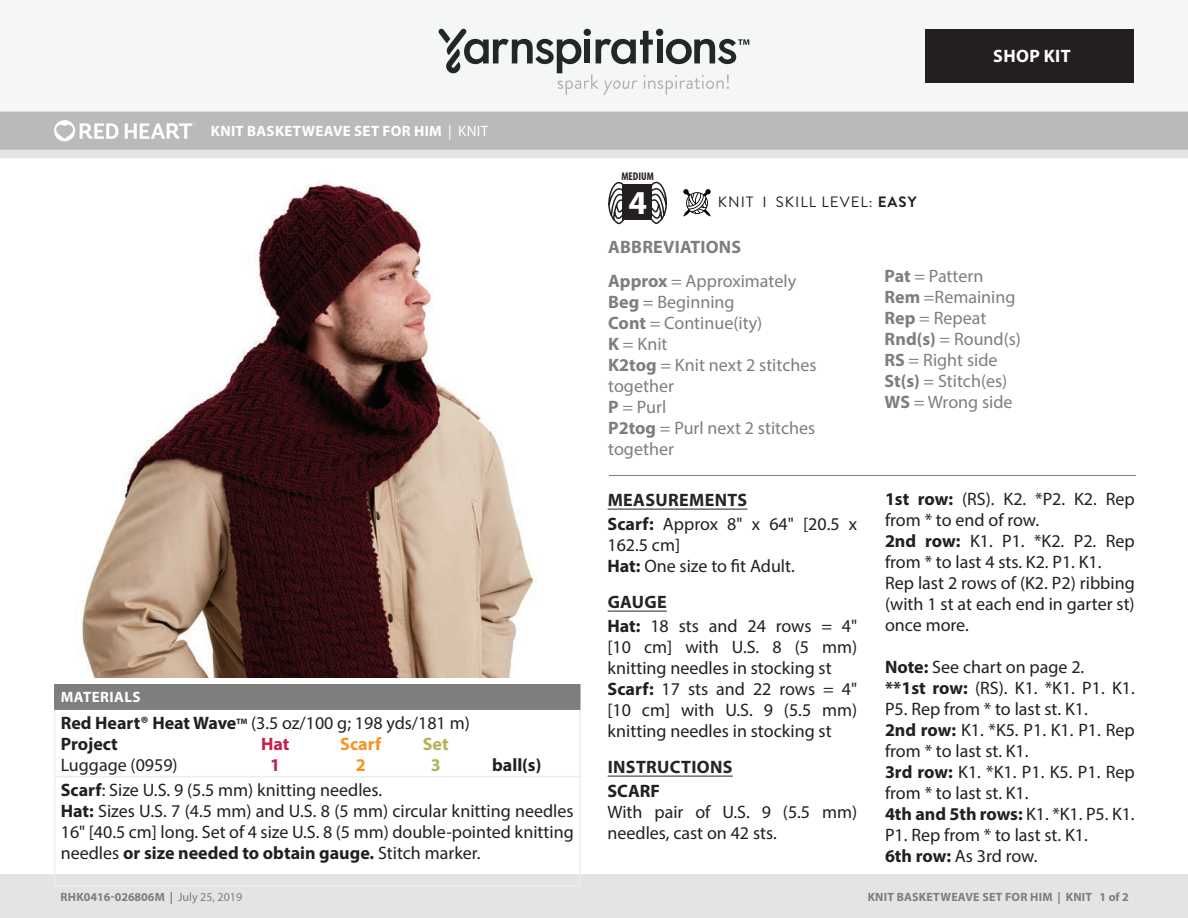
<style>
.page{position:relative;width:1188px;height:918px;background:#fff}
.page>*{position:absolute;margin:0;border:0;box-sizing:border-box;transform-origin:0 0}
.t1{font:700 33.6px "Myriad Pro";color:#fff}
.t2{font:18px/21px "Myriad Pro";color:#231f20}
.t3{font:18px/21px "Myriad Pro";color:#7e7e7d}
.t4{font:700 18px "Myriad Pro";color:#231f20}
.t5{font:700 18px/33.8px "Myriad Pro";letter-spacing:.01em;color:#7e7e7d}
.t6{font:700 18px "Myriad Pro";letter-spacing:.02em;color:#222628}
.t7{font:700 18px "Myriad Pro";letter-spacing:.02em;color:#fff}
.t8{font:700 18px "Myriad Pro";letter-spacing:.005em;color:#f79420}
.t9{font:700 18px "Myriad Pro";color:#c41e49}
.t10{font:700 18px "Myriad Pro";color:#b2b258}
.t11{font:700 15px "Myriad Pro";letter-spacing:.02em;color:#fff}
.t12{font:15px "Brandon Grotesque";letter-spacing:.07em;color:#231f20}
.t13{font:700 12px "Myriad Pro";letter-spacing:.02em;color:#7e7e7d}
.t14{font:700 12px "Myriad Pro";color:#7e7e7d}
.t15{font:700 condensed 11.25px "Myriad Pro";color:#231f20}
.t16{font:700 7.8px "Myriad Pro";color:#231f20}
.s1{font-weight:400}
.s2{font-weight:700}
.s3{font-weight:700;color:#222628}
</style>
<div class="page">
<div style="left:0;top:150px;width:1188px;height:8px;background:#e4e4e4"></div>
<div style="left:0;top:112px;width:1188px;height:38px;background:#bababa"></div>
<div style="left:0;top:0;width:1188px;height:112px;background:#f4f6f7"></div>
<svg style="left:438px;top:29px;width:311px;height:66px"></svg>
<svg style="left:54px;top:120px;width:64px;height:21px"></svg>
<svg style="left:125px;top:122px;width:70px;height:17px"></svg>
<div style="left:0;top:875px;width:1188px;height:43px;background:#e4e4e4"></div>
<div style="left:926px;top:29px;width:208px;height:54px;background:#231f20"></div>
<div style="left:55px;top:685px;width:525px;height:24px;background:#7e7e7d"></div>
<hr style="left:54px;top:710px;width:2px;height:66px;background:#ebeeef">
<hr style="left:579px;top:710px;width:1px;height:66px;background:#ebeeef">
<hr style="left:54px;top:777px;width:2px;height:108px;background:#ebeeef">
<hr style="left:579px;top:777px;width:1px;height:108px;background:#ebeeef">
<hr style="left:54px;top:776px;width:526px;height:1px;background:#ebeeef">
<hr style="left:54px;top:885px;width:526px;height:2px;background:#ebeeef">
<hr style="left:54px;top:684px;width:526px;height:2px;background:#7e7e7d">
<hr style="left:54px;top:686px;width:2px;height:22px;background:#7e7e7d">
<hr style="left:54px;top:708px;width:526px;height:2px;background:#7e7e7d">
<img style="left:82px;top:180px;width:454px;height:498px">
<hr style="left:608px;top:509px;width:139px;height:1px;background:#222628">
<hr style="left:608px;top:611px;width:59px;height:1px;background:#222628">
<hr style="left:608px;top:776px;width:125px;height:1px;background:#222628">
<svg style="left:683px;top:189px;width:28px;height:28px"></svg>
<svg style="left:608px;top:181px;width:18px;height:43px"></svg>
<svg style="left:649px;top:181px;width:18px;height:43px"></svg>
<div style="left:622px;top:185px;width:30px;height:35px;background:#231f20"></div>
<hr style="left:609px;top:475px;width:527px;height:1px;background:#7e7e7d">
<p class="t11" style="left:211px;top:121px;width:279px">KNIT BASKETWEAVE SET FOR HIM <span class="s1">| KNIT</span></p>
<p class="t11" style="left:61px;top:687px;width:81px">MATERIALS</p>
<p class="t4" style="left:61px;top:711px;width:177px">Red Heart® Heat Wave</p>
<p class="t16" style="left:236px;top:716px;width:12px">TM</p>
<p class="t2" style="left:251px;top:712px;width:220px">(3.5 oz/100 g; 198 yds/181 m)</p>
<p class="t4" style="left:61px;top:732px;width:59px">Project</p>
<p class="t9" style="left:261px;top:732px;width:30px">Hat</p>
<p class="t8" style="left:340px;top:732px;width:43px">Scarf</p>
<p class="t10" style="left:423px;top:732px;width:27px">Set</p>
<p class="t2" style="left:61px;top:754px;width:118px">Luggage (0959)</p>
<p class="t9" style="left:270px;top:753px;width:11px">1</p>
<p class="t8" style="left:356px;top:753px;width:11px">2</p>
<p class="t10" style="left:431px;top:753px;width:11px">3</p>
<p class="t4" style="left:492px;top:753px;width:51px">ball(s)</p>
<p class="t2" style="left:61px;top:779px;width:515px"><span class="s2">Scarf</span>: Size U.S. 9 (5.5 mm) knitting needles.<br><span class="s2">Hat:</span> Sizes U.S. 7 (4.5 mm) and U.S. 8 (5 mm) circular knitting needles 16" [40.5 cm] long. Set of 4 size U.S. 8 (5 mm) double-pointed knitting needles <span class="s2">or size needed to obtain gauge.</span> Stitch marker.</p>
<p class="t7" style="left:993px;top:45px;width:79px">SHOP KIT</p>
<p class="t15" style="left:621px;top:169px;width:34px">MEDIUM</p>
<h1 class="t1" style="left:629px;top:180px;width:20px">4</h1>
<p class="t5" style="left:608px;top:230px;width:189px">ABBREVIATIONS<br>Approx <span class="s1">= Approximately</span></p>
<p class="t3" style="left:608px;top:291px;width:210px"><span class="s2">Beg</span> = Beginning<br><span class="s2">Cont</span> = Continue(ity)<br><span class="s2">K</span> = Knit<br><span class="s2">K2tog</span> = Knit next 2 stitches together<br><span class="s2">P</span> = Purl<br><span class="s2">P2tog</span> = Purl next 2 stitches together</p>
<p class="t12" style="left:718px;top:192px;width:200px">KNIT I SKILL LEVEL: <span class="s2">EASY</span></p>
<p class="t3" style="left:885px;top:265px;width:138px"><span class="s2">Pat</span> = Pattern<br><span class="s2">Rem</span> =Remaining<br><span class="s2">Rep</span> = Repeat<br><span class="s2">Rnd(s)</span> = Round(s)<br><span class="s2">RS</span> = Right side<br><span class="s2">St(s)</span> = Stitch(es)<br><span class="s2">WS</span> = Wrong side</p>
<p class="t2" style="left:607px;top:488px;width:251px;line-height:24px"><span class="s3">MEASUREMENTS<br></span><span class="s2">Scarf:</span> Approx 8" x 64" [20.5 x</p>
<p class="t2" style="left:607px;top:534px;width:189px">162.5 cm]<br><span class="s2">Hat:</span> One size to t Adult.</p>
<p class="t2" style="left:607px;top:590px;width:251px;line-height:24px"><span class="s3">GAUGE<br></span><span class="s2">Hat:</span> 18 sts and 24 rows = 4"</p>
<p class="t2" style="left:607px;top:636px;width:251px">[10 cm] with U.S. 8 (5 mm) knitting needles in stocking st<br><span class="s2">Scarf:</span> 17 sts and 22 rows = 4" [10 cm] with U.S. 9 (5.5 mm) knitting needles in stocking st</p>
<p class="t6" style="left:608px;top:755px;width:126px">INSTRUCTIONS</p>
<p class="t4" style="left:607px;top:779px;width:54px">SCARF</p>
<p class="t2" style="left:607px;top:801px;width:251px">With pair of U.S. 9 (5.5 mm) needles, cast on 42 sts.</p>
<p class="t2" style="left:885px;top:488px;width:251px"><span class="s2">1st row:</span> (RS). K2. *P2. K2. Rep from * to end of row.<br><span class="s2">2nd row:</span> K1. P1. *K2. P2. Rep from * to last 4 sts. K2. P1. K1.<br>Rep last 2 rows of (K2. P2) ribbing (with 1 st at each end in garter st) once more.</p>
<p class="t2" style="left:885px;top:656px;width:251px"><span class="s2">Note:</span> See chart on page 2.<br><span class="s2">**1st row:</span> (RS). K1. *K1. P1. K1.<br>P5. Rep from * to last st. K1.<br><span class="s2">2nd row:</span> K1. *K5. P1. K1. P1. Rep from * to last st. K1.<br><span class="s2">3rd row:</span> K1. *K1. P1. K5. P1. Rep from * to last st. K1.<br><span class="s2">4th and 5th rows:</span> K1. *K1. P5. K1.<br>P1. Rep from * to last st. K1.<br><span class="s2">6th row:</span> As 3rd row.</p>
<p class="t14" style="left:61px;top:889px;width:183px">RHK0416-026806M | <span class="s1">July 25, 2019</span></p>
<p class="t13" style="left:868px;top:889px;width:263px">KNIT BASKETWEAVE SET FOR HIM | KNIT 1 of 2</p>
</div>
